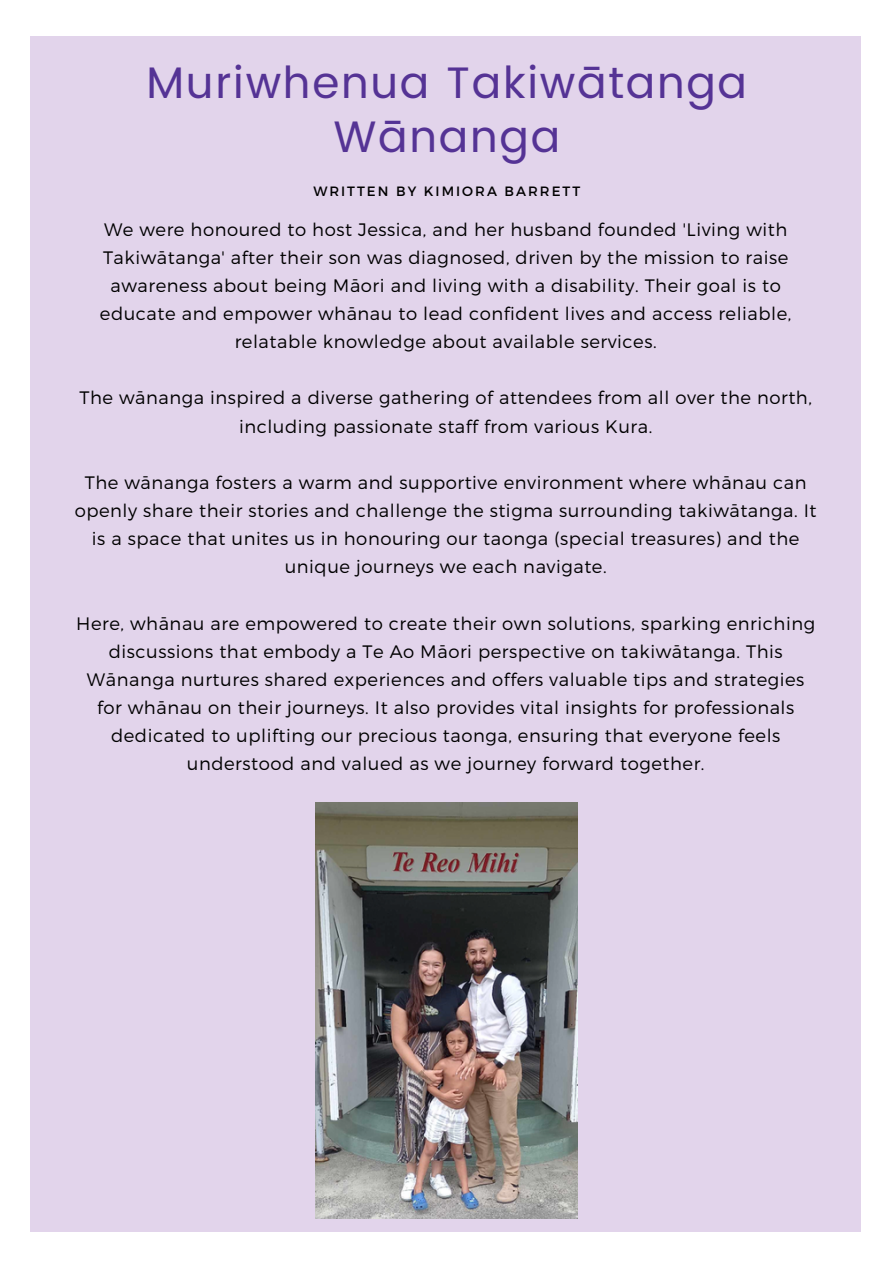
<style>
.page{position:relative;width:894px;height:1264px;background:#fff}
.page>*{position:absolute;margin:0;border:0;box-sizing:border-box;transform-origin:0 0}
.t1{font:43.95px/53.6px "Poppins";letter-spacing:.04em;color:#553395;text-align:center}
.t2{font:300 18px/28.2px "Montserrat";letter-spacing:.03em;color:#000;text-align:center}
.t3{font:13.5px "Montserrat";letter-spacing:.15em;color:#000}
</style>
<div class="page">
<div style="left:30px;top:37px;width:830px;height:1195px;background:#e2d4eb"></div>
<img style="left:316px;top:802px;width:261px;height:416px">
<p class="t1" style="left:146px;top:56px;width:602px">Muriwhenua Takiwātanga<br>Wānanga</p>
<h1 class="t3" style="left:313px;top:182px;width:268px">WRITTEN BY KIMIORA BARRETT</h1>
<p class="t2" style="left:100px;top:214px;width:693px">We were honoured to host Jessica, and her husband founded 'Living with Takiwātanga' after their son was diagnosed, driven by the mission to raise awareness about being Māori and living with a disability. Their goal is to educate and empower whānau to lead confident lives and access reliable, relatable knowledge about available services.</p>
<h2 class="t2" style="left:79px;top:383px;width:733px">The wānanga inspired a diverse gathering of attendees from all over the north, including passionate staff from various Kura.</h2>
<h2 class="t2" style="left:75px;top:467px;width:743px">The wānanga fosters a warm and supportive environment where whānau can openly share their stories and challenge the stigma surrounding takiwātanga. It is a space that unites us in honouring our taonga (special treasures) and the unique journeys we each navigate.</h2>
<h2 class="t2" style="left:76px;top:608px;width:740px">Here, whānau are empowered to create their own solutions, sparking enriching discussions that embody a Te Ao Māori perspective on takiwātanga. This Wānanga nurtures shared experiences and offers valuable tips and strategies for whānau on their journeys. It also provides vital insights for professionals dedicated to uplifting our precious taonga, ensuring that everyone feels understood and valued as we journey forward together.</h2>
</div>
